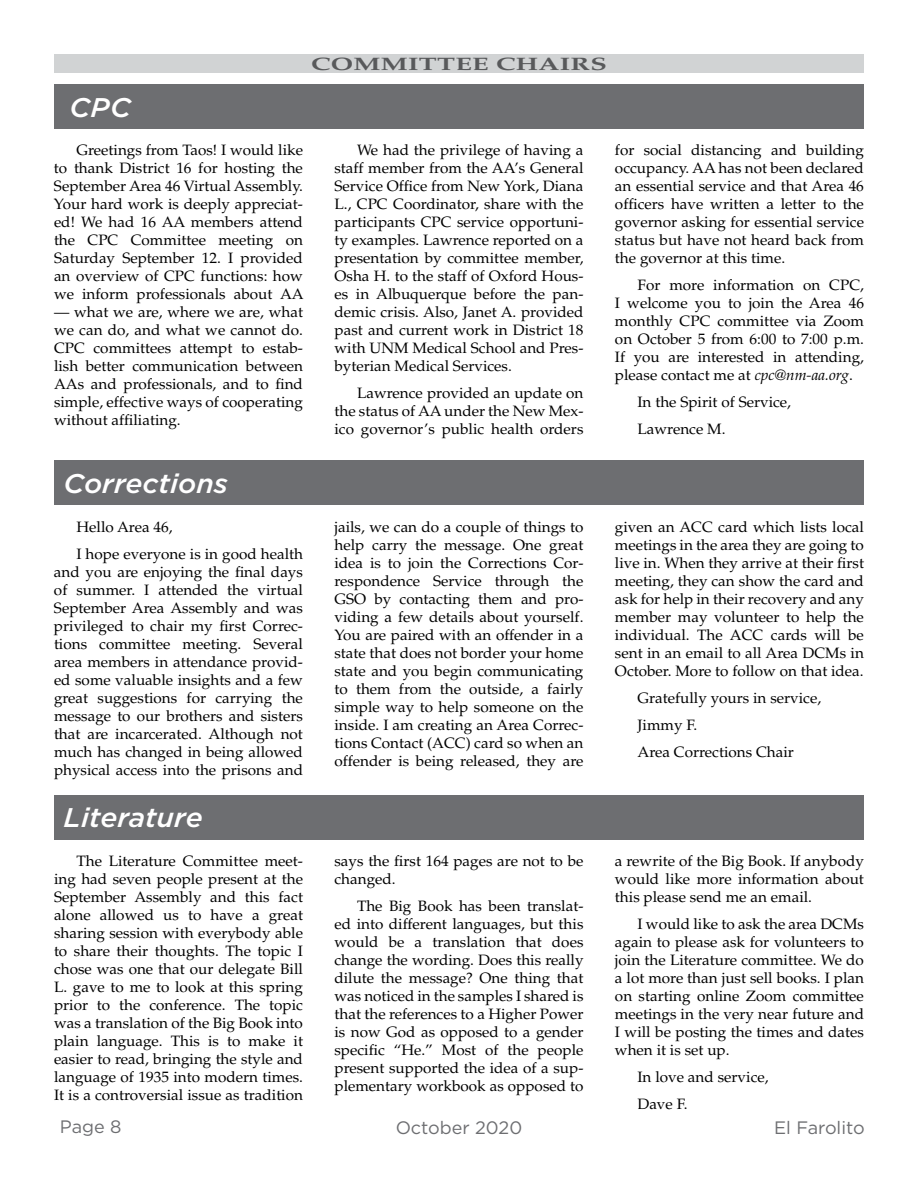
<style>
.page{position:relative;width:918px;height:1188px;background:#fff}
.page>*{position:absolute;margin:0;border:0;box-sizing:border-box;transform-origin:0 0}
.t1{font:italic 500 27px "Gotham";color:#fff;scale:1.05 1}
.t2{font:18px "Gotham";color:#6d6e71}
.t3{font:700 18px "Palatino";letter-spacing:.01em;color:#58595b;scale:1.5 1}
.t4{font:15px/18px "Palatino";color:#000;text-align:justify}
.s1{font-style:italic}
</style>
<div class="page">
<div style="left:54px;top:54px;width:810px;height:19px;background:#d1d3d4"></div>
<div style="left:54px;top:84px;width:810px;height:45px;background:#6d6e71"></div>
<div style="left:54px;top:460px;width:810px;height:45px;background:#6d6e71"></div>
<div style="left:54px;top:795px;width:810px;height:44px;background:#6d6e71"></div>
<p class="t3" style="left:311px;top:53px;width:108px">COMMITTEE</p>
<p class="t3" style="left:496px;top:53px;width:54px">CHAIRS</p>
<h1 class="t1" style="left:70px;top:89px;width:60px">CPC</h1>
<p class="t4" style="left:54px;top:142px;width:251px;text-indent:23px">Greetings from Taos! I would like to thank District 16 for hosting the September Area 46 Virtual Assembly.<br>Your hard work is deeply appreciat&shy;ed! We had 16 AA members attend the CPC Committee meeting on Saturday September 12. I provided an overview of CPC functions: how we inform professionals about AA</p>
<p class="t4" style="left:54px;top:304px;width:251px">— what we are, where we are, what we can do, and what we cannot do.<br>CPC committees attempt to estab&shy;lish better communication between AAs and professionals, and to find simple, effective ways of cooperating without affiliating.</p>
<p class="t4" style="left:334px;top:142px;width:251px;text-indent:23px">We had the privilege of having a staff member from the AA’s General Service Office from New York, Diana L., CPC Coordinator, share with the participants CPC service opportuni&shy;ty examples. Lawrence reported on a presentation by committee member, Osha H. to the staff of Oxford Hous&shy;es in Albuquerque before the pan&shy;demic crisis. Also, Janet A. provided past and current work in District 18 with UNM Medical School and Pres&shy;byterian Medical Services.</p>
<p class="t4" style="left:334px;top:385px;width:251px;text-indent:23px">Lawrence provided an update on the status of AA under the New Mex&shy;ico governor’s public health orders</p>
<p class="t4" style="left:615px;top:142px;width:251px">for social distancing and building occupancy. AA has not been declared an essential service and that Area 46 officers have written a letter to the governor asking for essential service status but have not heard back from the governor at this time.</p>
<p class="t4" style="left:615px;top:277px;width:251px;text-indent:23px">For more information on CPC, I welcome you to join the Area 46 monthly CPC committee via Zoom on October 5 from 6:00 to 7:00 p.m.<br>If you are interested in attending, please contact me at <span class="s1">cpc@nm-aa.org</span>.</p>
<p class="t4" style="left:638px;top:389px;width:155px;line-height:27px">In the Spirit of Service,<br>Lawrence M.</p>
<h1 class="t1" style="left:64px;top:465px;width:158px">Corrections</h1>
<p class="t4" style="left:76px;top:513px;width:228px;line-height:27px">Hello Area 46,<br>I hope everyone is in good health</p>
<p class="t4" style="left:54px;top:563px;width:251px">and you are enjoying the final days of summer. I attended the virtual September Area Assembly and was privileged to chair my first Correc&shy;tions committee meeting. Several area members in attendance provid&shy;ed some valuable insights and a few great suggestions for carrying the message to our brothers and sisters that are incarcerated. Although not much has changed in being allowed physical access into the prisons and</p>
<h1 class="t1" style="left:64px;top:800px;width:134px">Literature</h1>
<p class="t4" style="left:54px;top:853px;width:251px;text-indent:22px">The Literature Committee meet&shy;ing had seven people present at the September Assembly and this fact alone allowed us to have a great sharing session with everybody able to share their thoughts. The topic I chose was one that our delegate Bill L. gave to me to look at this spring prior to the conference. The topic was a translation of the Big Book into plain language. This is to make it easier to read, bringing the style and language of 1935 into modern times.<br>It is a controversial issue as tradition</p>
<p class="t4" style="left:334px;top:518px;width:251px">jails, we can do a couple of things to help carry the message. One great idea is to join the Corrections Cor&shy;respondence Service through the GSO by contacting them and pro&shy;viding a few details about yourself.<br>You are paired with an offender in a state that does not border your home state and you begin communicating to them from the outside, a fairly simple way to help someone on the inside. I am creating an Area Correc&shy;tions Contact (ACC) card so when an offender is being released, they are</p>
<p class="t4" style="left:615px;top:518px;width:251px">given an ACC card which lists local meetings in the area they are going to live in. When they arrive at their first meeting, they can show the card and ask for help in their recovery and any member may volunteer to help the individual. The ACC cards will be sent in an email to all Area DCMs in October. More to follow on that idea.</p>
<p class="t4" style="left:638px;top:685px;width:185px;line-height:27px;text-align:left">Gratefully yours in service,<br>Jimmy F.<br>Area Corrections Chair</p>
<p class="t4" style="left:334px;top:853px;width:251px">says the first 164 pages are not to be changed.</p>
<p class="t4" style="left:334px;top:898px;width:251px;text-indent:23px">The Big Book has been translat&shy;ed into different languages, but this would be a translation that does change the wording. Does this really dilute the message? One thing that was noticed in the samples I shared is that the references to a Higher Power is now God as opposed to a gender specific “He.” Most of the people present supported the idea of a sup&shy;plementary workbook as opposed to</p>
<p class="t4" style="left:615px;top:853px;width:250px">a rewrite of the Big Book. If anybody would like more information about this please send me an email.</p>
<p class="t4" style="left:615px;top:916px;width:251px;text-indent:23px">I would like to ask the area DCMs again to please ask for volunteers to join the Literature committee. We do a lot more than just sell books. I plan on starting online Zoom committee meetings in the very near future and I will be posting the times and dates when it is set up.</p>
<p class="t4" style="left:638px;top:1064px;width:133px;line-height:27px">In love and service,<br>Dave F.</p>
<p class="t2" style="left:60px;top:1116px;width:63px">Page 8</p>
<p class="t2" style="left:396px;top:1117px;width:128px">October 2020</p>
<p class="t2" style="left:774px;top:1116px;width:92px">El Farolito</p>
</div>
